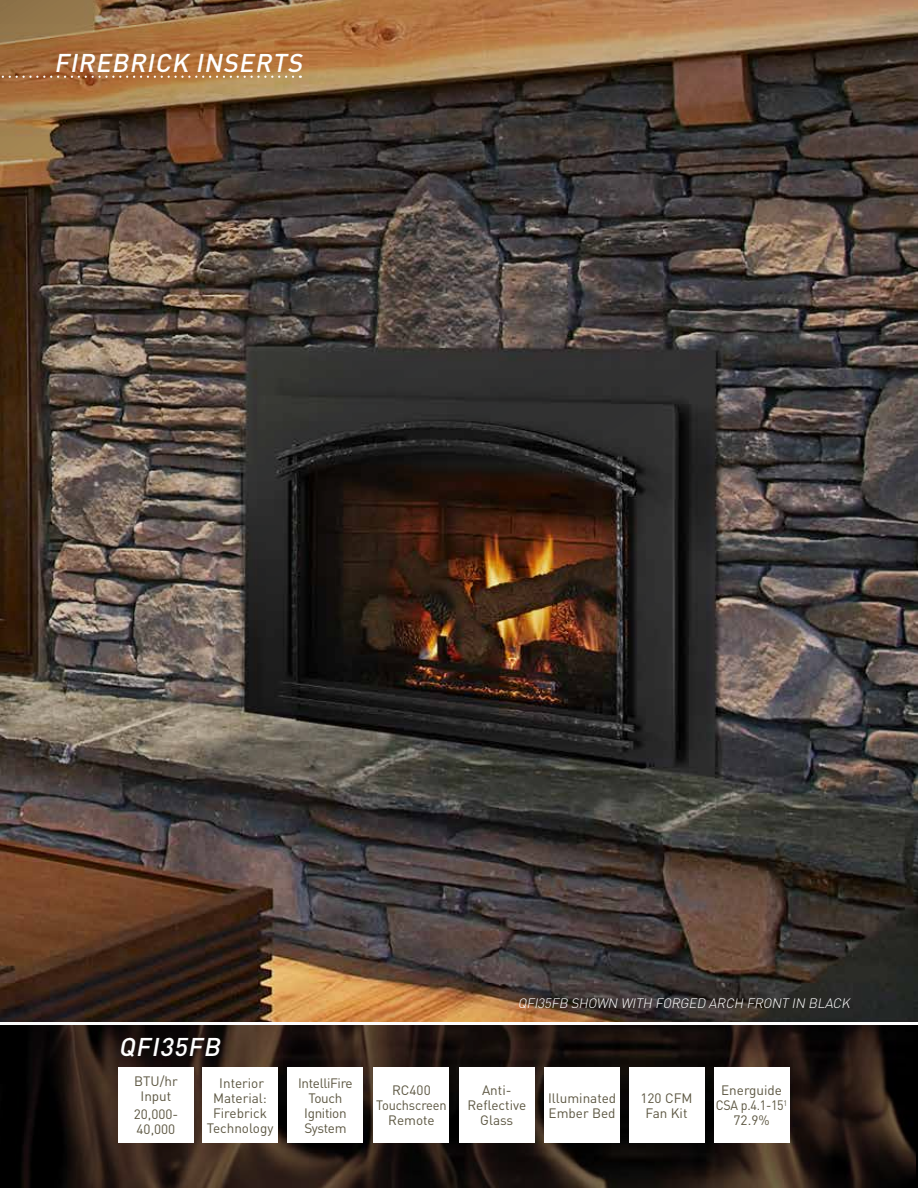
<style>
.page{position:relative;width:918px;height:1188px;background:#fff}
.page>*{position:absolute;margin:0;border:0;box-sizing:border-box;transform-origin:0 0}
.t1{font:italic 500 25.35px "DIN Pro";color:#fff}
.t2{font:13.5px/15px "DIN Pro";color:#5c5641;text-align:center}
.t3{font:italic 300 13.5px "DIN Pro";color:#fff}
.t4{font:13.5px/15px "DIN Pro";letter-spacing:-.025em;color:#5c5641;text-align:center}
</style>
<div class="page">
<img style="left:0;top:0;width:918px;height:1026px">
<svg style="left:0;top:1026px;width:918px;height:162px;background:#211711"></svg>
<svg style="left:0;top:76px;width:293px;height:2px"></svg>
<div style="left:714px;top:1067px;width:75px;height:76px;background:#fff"></div>
<div style="left:288px;top:1067px;width:75px;height:76px;background:#fff"></div>
<div style="left:374px;top:1067px;width:75px;height:76px;background:#fff"></div>
<div style="left:459px;top:1067px;width:76px;height:76px;background:#fff"></div>
<div style="left:629px;top:1067px;width:75px;height:76px;background:#fff"></div>
<div style="left:118px;top:1067px;width:76px;height:76px;background:#fff"></div>
<div style="left:544px;top:1067px;width:76px;height:76px;background:#fff"></div>
<div style="left:202px;top:1067px;width:76px;height:76px;background:#fff"></div>
<h1 class="t1" style="left:54px;top:46px;width:255px">FIREBRICK INSERTS</h1>
<p class="t3" style="left:518px;top:994px;width:336px">QFI35FB SHOWN WITH FORGED ARCH FRONT IN BLACK</p>
<h1 class="t1" style="left:118px;top:1029px;width:109px">QFI35FB</h1>
<p class="t2" style="left:207px;top:1075px;width:68px">Interior<br>Material:<br>Firebrick<br>Technology</p>
<p class="t2" style="left:134px;top:1074px;width:45px">BTU/hr<br>Input</p>
<p class="t2" style="left:134px;top:1106px;width:46px;text-align:left">20,000-<br>40,000</p>
<p class="t4" style="left:298px;top:1075px;width:56px">IntelliFire<br>Touch<br>Ignition<br>System</p>
<p class="t2" style="left:376px;top:1082px;width:72px">RC400<br>Touchscreen<br>Remote</p>
<p class="t2" style="left:467px;top:1082px;width:60px">Anti-<br>Reflective<br>Glass</p>
<p class="t2" style="left:641px;top:1090px;width:53px">120 CFM<br>Fan Kit</p>
<p class="t2" style="left:548px;top:1090px;width:70px;text-align:left">Illuminated<br>Ember Bed</p>
<p class="t2" style="left:716px;top:1082px;width:73px">Energuide<br>CSA p.4.1-15<sup>1<br></sup>72.9%</p>
</div>
